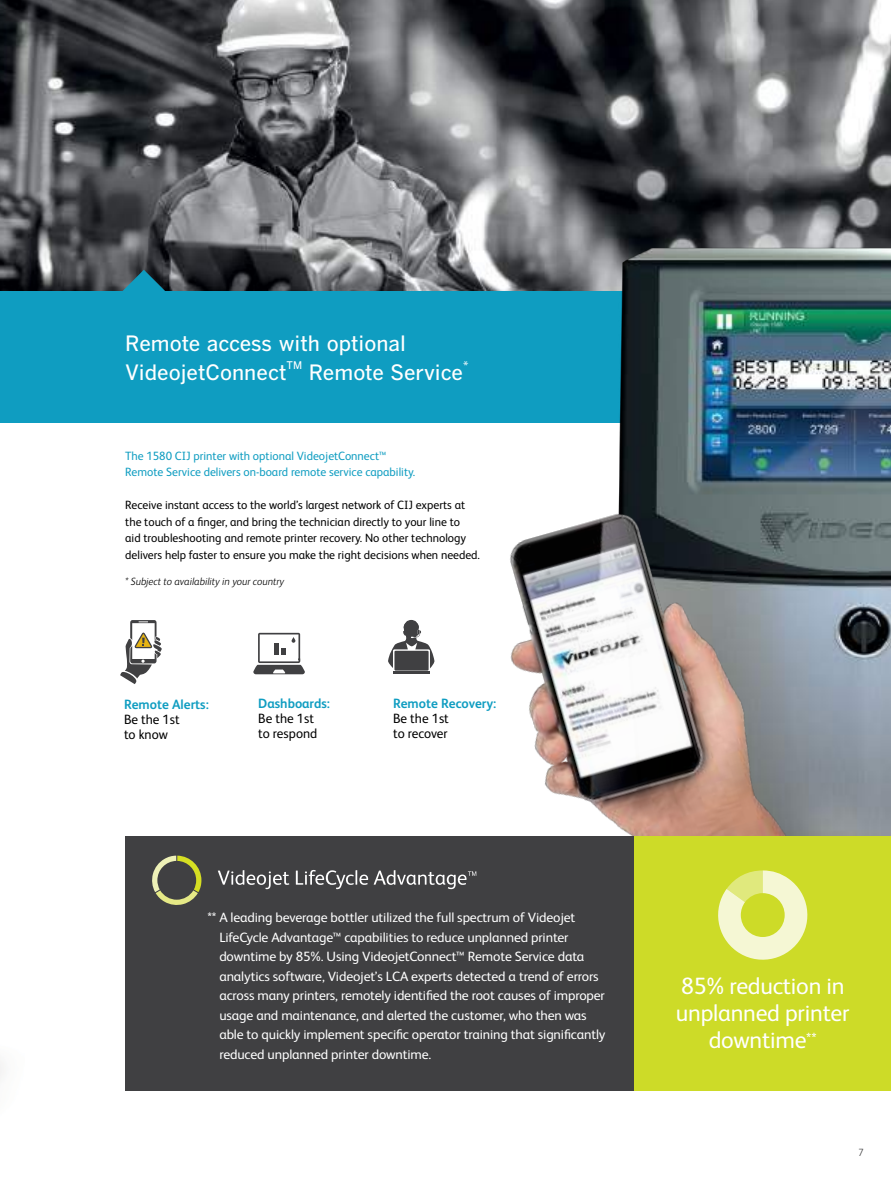
<style>
.page{position:relative;width:891px;height:1188px;background:#fff}
.page>*{position:absolute;margin:0;border:0;box-sizing:border-box;transform-origin:0 0}
.t1{font:23.7px/26.7px "FS Albert Pro";letter-spacing:-.01em;color:#fff;text-align:center}
.t2{font:500 21px/28.5px "Benton Gothic";color:#fff}
.t3{font:13.5px/19.5px "FS Albert Pro";letter-spacing:-.01em;color:#fff}
.t4{font:13.5px/15px "FS Albert Pro";color:#000}
.t5{font:700 13.5px "FS Albert Pro";color:#0f9dc1}
.t6{font:12px/16.5px "FS Albert Pro";color:#000}
.t7{font:12px/16.5px "FS Albert Pro";color:#0f9dc1}
.t8{font:italic 300 10.5px "FS Albert Pro";color:#000}
.t9{font:500 10.5px "Benton Gothic";color:#fff}
.t10{font:300 10.5px "FS Albert Pro";color:#404042}
.s1{font-size:15.75px}
</style>
<div class="page">
<img style="left:0;top:0;width:891px;height:291px">
<div style="left:0;top:291px;width:845px;height:132px;background:#0f9dc1"></div>
<svg style="left:253px;top:633px;width:52px;height:41px"></svg>
<hr style="left:393px;top:672px;width:37px;height:2px;background:#404042">
<svg style="left:388px;top:620px;width:47px;height:51px"></svg>
<svg style="left:120px;top:620px;width:42px;height:64px"></svg>
<img style="left:594px;top:232px;width:297px;height:604px">
<svg style="left:121px;top:270px;width:46px;height:21px"></svg>
<img style="left:510px;top:489px;width:290px;height:347px">
<div style="left:125px;top:836px;width:509px;height:255px;background:#404042"></div>
<svg style="left:152px;top:856px;width:49px;height:49px"></svg>
<svg style="left:218px;top:870px;width:71px;height:19px"></svg>
<svg style="left:296px;top:870px;width:72px;height:19px"></svg>
<svg style="left:374px;top:870px;width:102px;height:19px"></svg>
<div style="left:634px;top:836px;width:257px;height:255px;background:#cddb28"></div>
<svg style="left:718px;top:870px;width:90px;height:90px"></svg>
<h2 class="t2" style="left:125px;top:330px;width:282px">Remote access with optional<br>VideojetConnect</h2>
<p class="t9" style="left:463px;top:359px;width:7px">*</p>
<p class="t9" style="left:287px;top:359px;width:17px">TM</p>
<h2 class="t2" style="left:309px;top:358px;width:156px">Remote Service</h2>
<p class="t7" style="left:125px;top:447px;width:292px">The 1580 CIJ printer with optional VideojetConnect™<br>Remote Service delivers on-board remote service capability.</p>
<p class="t6" style="left:125px;top:496px;width:356px">Receive instant access to the world’s largest network of CIJ experts at the touch of a finger, and bring the technician directly to your line to<br>aid troubleshooting and remote printer recovery. No other technology delivers help faster to ensure you make the right decisions when needed.</p>
<p class="t8" style="left:125px;top:574px;width:160px">* Subject to availability in your country</p>
<p class="t5" style="left:124px;top:695px;width:86px">Remote Alerts:</p>
<p class="t4" style="left:124px;top:711px;width:57px">Be the 1st to know</p>
<p class="t5" style="left:258px;top:694px;width:73px">Dashboards:</p>
<p class="t4" style="left:258px;top:710px;width:61px">Be the 1st to respond</p>
<p class="t5" style="left:393px;top:694px;width:105px">Remote Recovery:</p>
<p class="t4" style="left:393px;top:710px;width:57px">Be the 1st to recover</p>
<p class="t3" style="left:219px;top:907px;width:388px;text-indent:-12px">** A leading beverage bottler utilized the full spectrum of Videojet LifeCycle Advantage™ capabilities to reduce unplanned printer downtime by 85%. Using VideojetConnect™ Remote Service data analytics software, Videojet’s LCA experts detected a trend of errors across many printers, remotely identified the root causes of improper usage and maintenance, and alerted the customer, who then was able to quickly implement specific operator training that significantly reduced unplanned printer downtime.</p>
<h1 class="t1" style="left:676px;top:971px;width:175px">85% reduction in unplanned printer downtime<span class="s1">**</span></h1>
<p class="t10" style="left:858px;top:1145px;width:7px">7</p>
</div>
